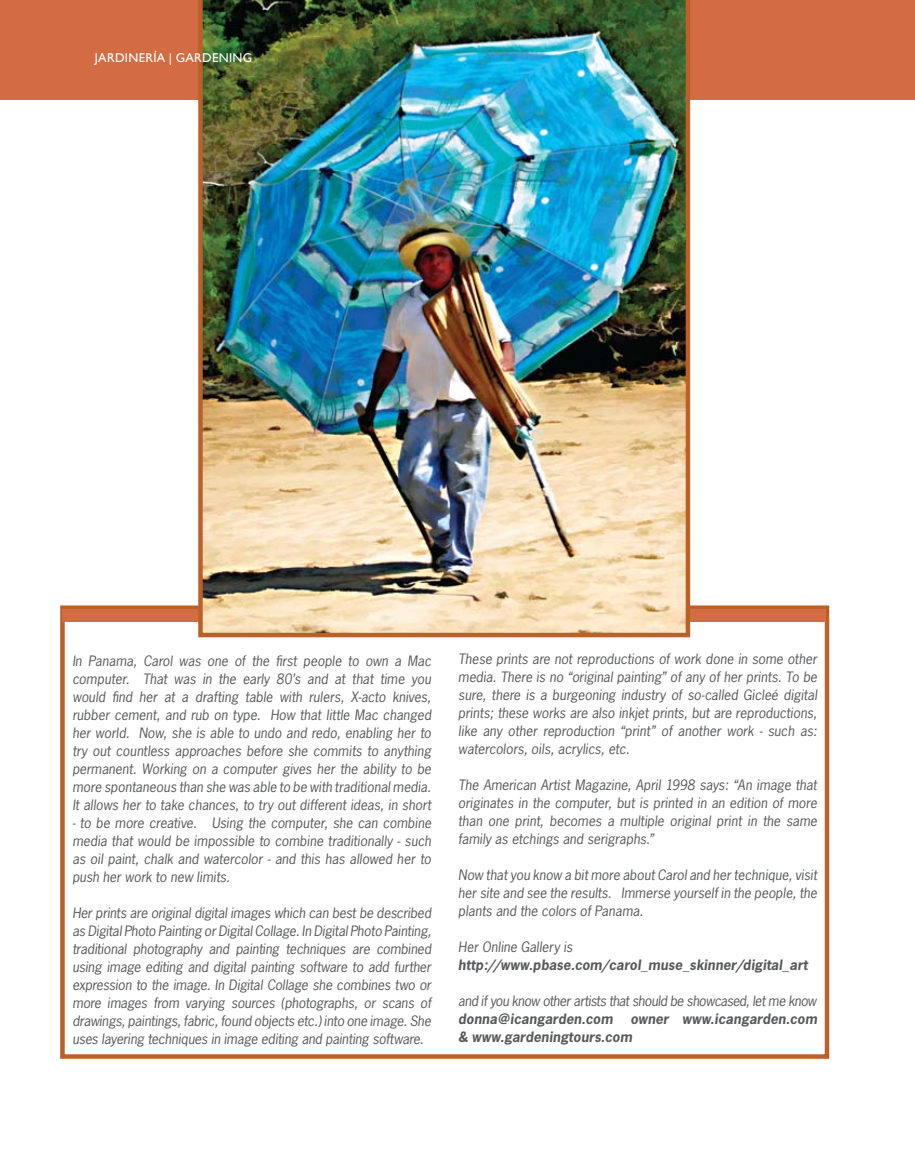
<style>
.page{position:relative;width:915px;height:1170px;background:#fff}
.page>*{position:absolute;margin:0;border:0;box-sizing:border-box;transform-origin:0 0}
.t1{font:italic 13.5px/18px "News Gothic";color:#58595b;text-align:justify}
.t2{font:italic 700 13.5px/18px "News Gothic";letter-spacing:.005em;color:#58595b}
.t3{font:italic 13.5px "News Gothic";letter-spacing:-.03em;color:#58595b}
.t4{font:12.75px "Gill Sans";letter-spacing:.02em;color:#fff}
.s1{font-size:13.5px;color:#58595b}
</style>
<div class="page">
<div style="left:60px;top:605px;width:769px;height:453px;border:4px solid #bc6029"></div>
<div style="left:62px;top:609px;width:764px;height:12px;background:#d46c43"></div>
<div style="left:0;top:0;width:914px;height:99px;background:#d46c43"></div>
<img style="left:198px;top:0;width:492px;height:637px">
<p class="t4" style="left:72px;top:51px;width:181px"><span class="s1">82</span> JARDINERÍA | GARDENING</p>
<p class="t1" style="left:72px;top:651px;width:360px">In Panama, Carol was one of the first people to own a Mac computer. That was in the early 80’s and at that time you would find her at a drafting table with rulers, X-acto knives, rubber cement, and rub on type. How that little Mac changed her world. Now, she is able to undo and redo, enabling her to try out countless approaches before she commits to anything permanent. Working on a computer gives her the ability to be more spontaneous than she was able to be with traditional media.<br>It allows her to take chances, to try out different ideas, in short</p>
<p class="t1" style="left:72px;top:813px;width:360px">- to be more creative. Using the computer, she can combine media that would be impossible to combine traditionally - such as oil paint, chalk and watercolor - and this has allowed her to push her work to new limits.</p>
<p class="t1" style="left:72px;top:903px;width:360px">Her prints are original digital images which can best be described as Digital Photo Painting or Digital Collage. In Digital Photo Painting, traditional photography and painting techniques are combined using image editing and digital painting software to add further expression to the image. In Digital Collage she combines two or more images from varying sources (photographs, or scans of drawings, paintings, fabric, found objects etc.) into one image. She uses layering techniques in image editing and painting software.</p>
<p class="t1" style="left:458px;top:649px;width:360px">These prints are not reproductions of work done in some other media. There is no “original painting” of any of her prints. To be sure, there is a burgeoning industry of so-called Gicleé digital prints; these works are also inkjet prints, but are reproductions, like any other reproduction “print” of another work - such as: watercolors, oils, acrylics, etc.</p>
<p class="t1" style="left:458px;top:775px;width:360px">The American Artist Magazine, April 1998 says: “An image that originates in the computer, but is printed in an edition of more than one print, becomes a multiple original print in the same family as etchings and serigraphs.”</p>
<p class="t1" style="left:458px;top:865px;width:360px">Now that you know a bit more about Carol and her technique, visit her site and see the results. Immerse yourself in the people, the plants and the colors of Panama.</p>
<p class="t1" style="left:458px;top:937px;width:116px">Her Online Gallery is</p>
<p class="t2" style="left:458px;top:955px;width:351px">http://www.pbase.com/carol_muse_skinner/digital_art</p>
<p class="t3" style="left:458px;top:992px;width:359px">and if you know other artists that should be showcased, let me know</p>
<p class="t2" style="left:458px;top:1009px;width:156px">donna@icangarden.com</p>
<p class="t2" style="left:458px;top:1009px;width:360px;text-indent:172px">owner www.icangarden.com &amp; www.gardeningtours.com</p>
</div>
